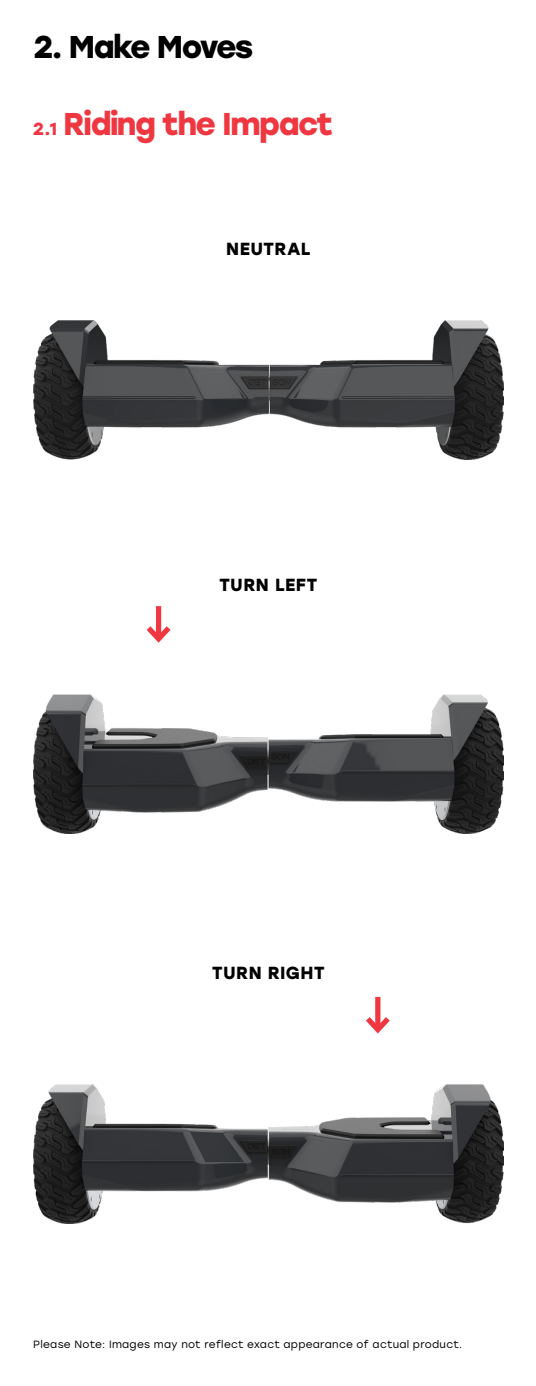
<style>
.page{position:relative;width:536px;height:1386px;background:#fff}
.page>*{position:absolute;margin:0;border:0;box-sizing:border-box;transform-origin:0 0}
.t1{font:700 31.5px "Stolzl";letter-spacing:-.05em;color:#ef3742}
.t2{font:700 31.5px "Stolzl";letter-spacing:-.05em;color:#000}
.t3{font:700 17.5px "Stolzl";letter-spacing:.025em;color:#000}
.t4{font:10.5px "Stolzl";letter-spacing:.025em;color:#000}
.s1{font-size:17.5px}
</style>
<div class="page">
<img style="left:34px;top:321px;width:469px;height:139px">
<img style="left:33px;top:1085px;width:470px;height:139px">
<img style="left:33px;top:695px;width:470px;height:139px">
<div style="left:156px;top:606px;width:5px;height:33px;background:#ef3742"></div>
<svg style="left:146px;top:621px;width:25px;height:22px"></svg>
<div style="left:375px;top:997px;width:5px;height:33px;background:#ef3742"></div>
<svg style="left:366px;top:1011px;width:24px;height:23px"></svg>
<p class="t2" style="left:34px;top:24px;width:221px">2. Make Moves</p>
<p class="t1" style="left:33px;top:101px;width:301px"><span class="s1">2.1</span> Riding the Impact</p>
<p class="t3" style="left:226px;top:236px;width:86px">NEUTRAL</p>
<p class="t3" style="left:219px;top:572px;width:100px">TURN LEFT</p>
<p class="t3" style="left:212px;top:961px;width:114px">TURN RIGHT</p>
<p class="t4" style="left:33px;top:1337px;width:430px">Please Note: Images may not reflect exact appearance of actual product.</p>
</div>
